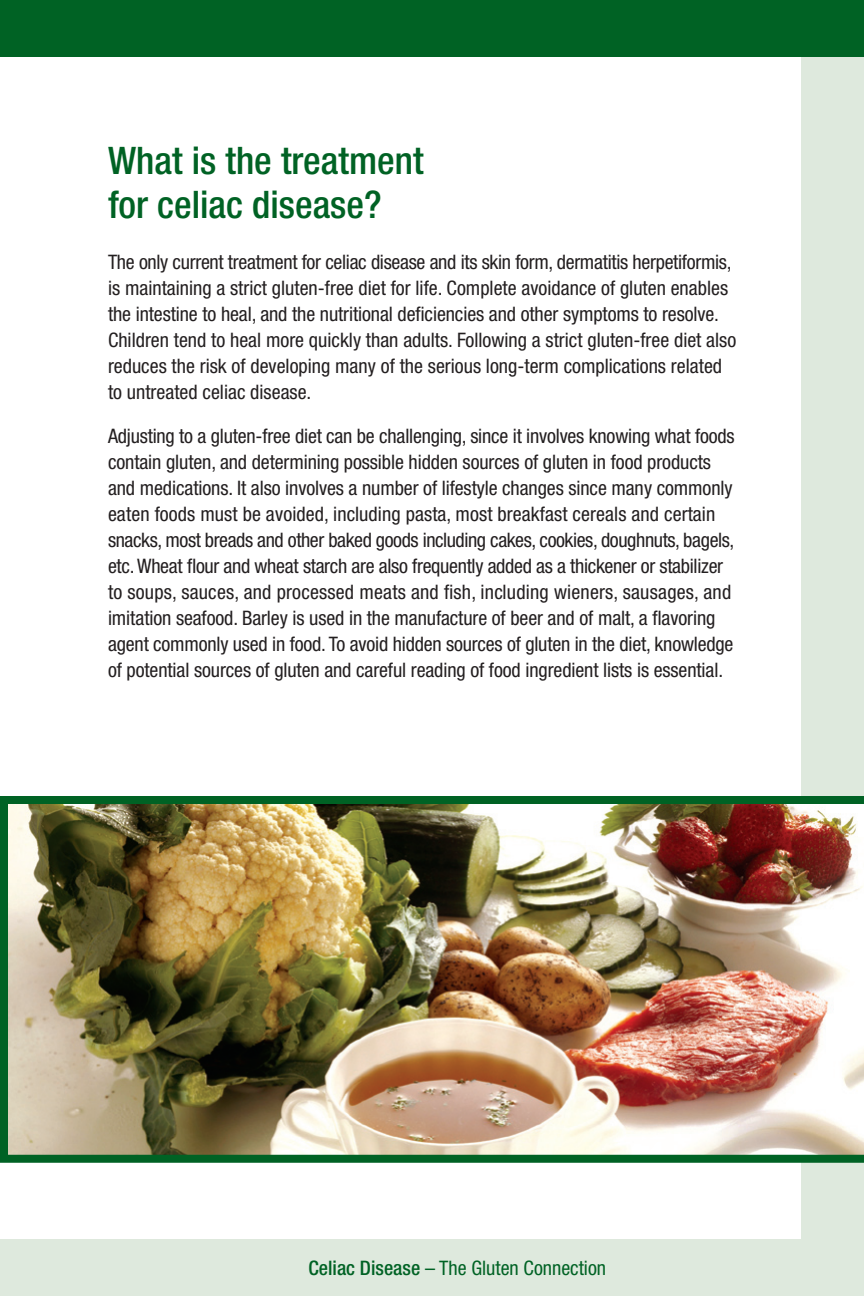
<style>
.page{position:relative;width:864px;height:1296px;background:#dee9dd}
.page>*{position:absolute;margin:0;border:0;box-sizing:border-box;transform-origin:0 0}
.titre{font:500 condensed 38px/44px "Helvetica Neue";color:#006224}
.Body{font:condensed 20px/26px "Helvetica Neue";letter-spacing:-.005em;color:#231f20}
.t1{font:condensed 20px "Helvetica Neue";color:#006224}
.s1{font-weight:500}
</style>
<div class="page">
<div style="left:0;top:8px;width:800px;height:1230px;background:#fff"></div>
<div style="left:0;top:0;width:864px;height:57px;background:#006224"></div>
<img style="left:0;top:796px;width:864px;height:367px">
<p class="titre" style="left:108px;top:138px;width:317px">What is the treatment for celiac disease?</p>
<p class="Body" style="left:108px;top:249px;width:630px">The only current treatment for celiac disease and its skin form, dermatitis herpetiformis, is maintaining a strict gluten-free diet for life. Complete avoidance of gluten enables the intestine to heal, and the nutritional deficiencies and other symptoms to resolve.<br>Children tend to heal more quickly than adults. Following a strict gluten-free diet also reduces the risk of developing many of the serious long-term complications related to untreated celiac disease.</p>
<p class="Body" style="left:108px;top:423px;width:628px">Adjusting to a gluten-free diet can be challenging, since it involves knowing what foods contain gluten, and determining possible hidden sources of gluten in food products and medications. It also involves a number of lifestyle changes since many commonly eaten foods must be avoided, including pasta, most breakfast cereals and certain snacks, most breads and other baked goods including cakes, cookies, doughnuts, bagels, etc. Wheat flour and wheat starch are also frequently added as a thickener or stabilizer to soups, sauces, and processed meats and fish, including wieners, sausages, and imitation seafood. Barley is used in the manufacture of beer and of malt, a flavoring agent commonly used in food. To avoid hidden sources of gluten in the diet, knowledge of potential sources of gluten and careful reading of food ingredient lists is essential.</p>
<p class="t1" style="left:309px;top:1256px;width:299px"><span class="s1">Celiac Disease</span> – The Gluten Connection</p>
</div>
